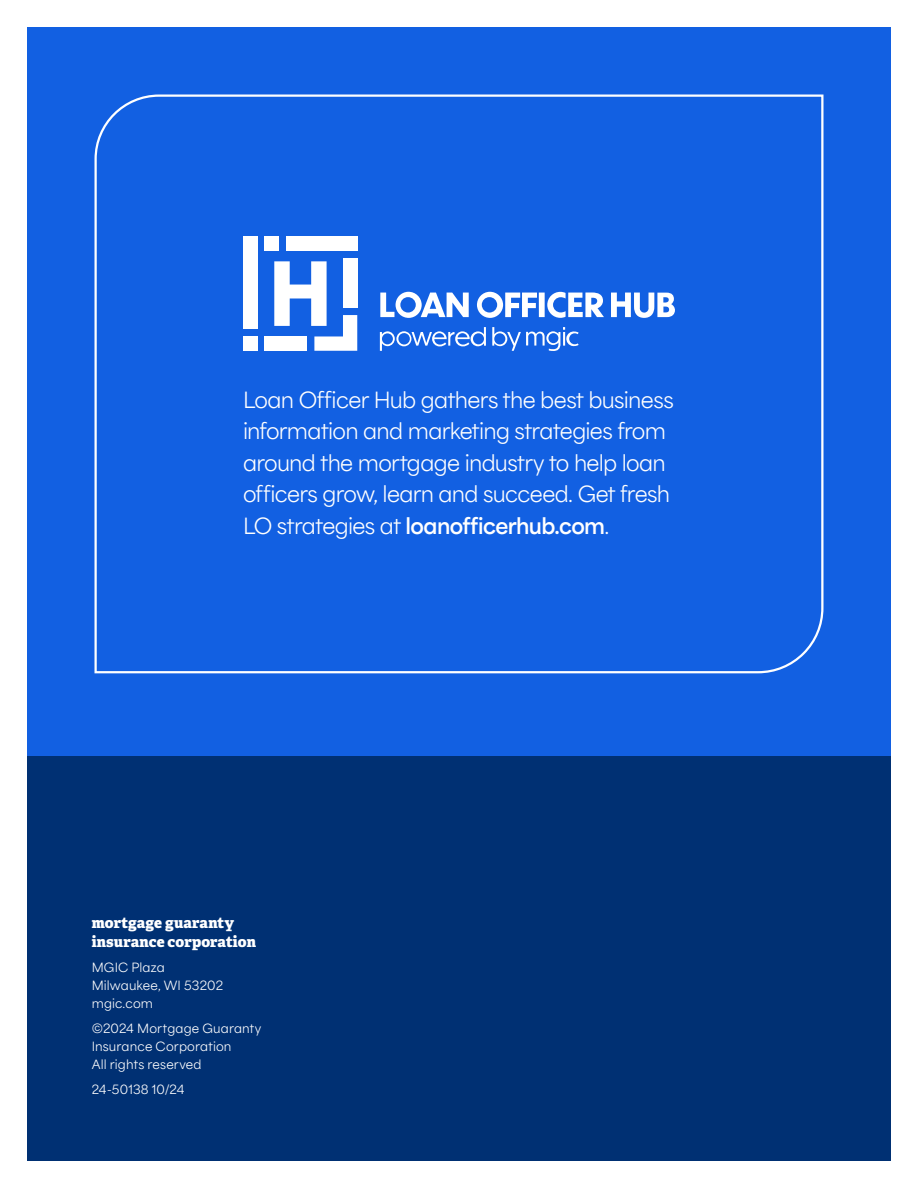
<style>
.page{position:relative;width:918px;height:1188px;background:#fff}
.page>*{position:absolute;margin:0;border:0;box-sizing:border-box;transform-origin:0 0}
.t1{font:21px/31.5px "Area Normal";letter-spacing:-.03em;color:#fff}
.MGIC_-_adelle_bold_lower{font:800 15px/19.5px "Adelle";color:#fff}
.All_other_text_-_Adelle_light{font:12px "Area Normal";letter-spacing:.01em;color:#fff}
.Adelle_light_with_Space_After{font:12px "Area Normal";letter-spacing:.01em;color:#fff}
.s1{font-weight:700}
</style>
<div class="page">
<div style="left:27px;top:27px;width:864px;height:851px;background:#1260e2"></div>
<div style="left:27px;top:756px;width:864px;height:405px;background:#003073"></div>
<svg style="left:94px;top:94px;width:730px;height:580px"></svg>
<div style="left:343px;top:258px;width:14px;height:50px;background:#fff"></div>
<div style="left:243px;top:236px;width:14px;height:93px;background:#fff"></div>
<svg style="left:274px;top:261px;width:83px;height:90px"></svg>
<div style="left:286px;top:236px;width:71px;height:15px;background:#fff"></div>
<div style="left:264px;top:236px;width:15px;height:15px;background:#fff"></div>
<div style="left:243px;top:336px;width:14px;height:15px;background:#fff"></div>
<div style="left:264px;top:336px;width:43px;height:15px;background:#fff"></div>
<svg style="left:380px;top:327px;width:199px;height:24px"></svg>
<svg style="left:380px;top:292px;width:295px;height:26px"></svg>
<p class="t1" style="left:243px;top:382px;width:432px">Loan Officer Hub gathers the best business information and marketing strategies from around the mortgage industry to help loan officers grow, learn and succeed. Get fresh LO strategies at <span class="s1">loanofficerhub.com</span>.</p>
<p class="MGIC_-_adelle_bold_lower" style="left:92px;top:913px;width:166px">mortgage guaranty insurance corporation</p>
<p class="All_other_text_-_Adelle_light" style="left:92px;top:957px;width:75px">MGIC Plaza</p>
<p class="All_other_text_-_Adelle_light" style="left:92px;top:975px;width:133px">Milwaukee, WI 53202</p>
<p class="Adelle_light_with_Space_After" style="left:92px;top:993px;width:63px">mgic.com</p>
<p class="All_other_text_-_Adelle_light" style="left:92px;top:1018px;width:171px">©2024 Mortgage Guaranty</p>
<p class="All_other_text_-_Adelle_light" style="left:92px;top:1036px;width:141px">Insurance Corporation</p>
<p class="Adelle_light_with_Space_After" style="left:92px;top:1054px;width:111px">All rights reserved</p>
<p class="All_other_text_-_Adelle_light" style="left:92px;top:1078px;width:94px">24-50138 10/24</p>
</div>
